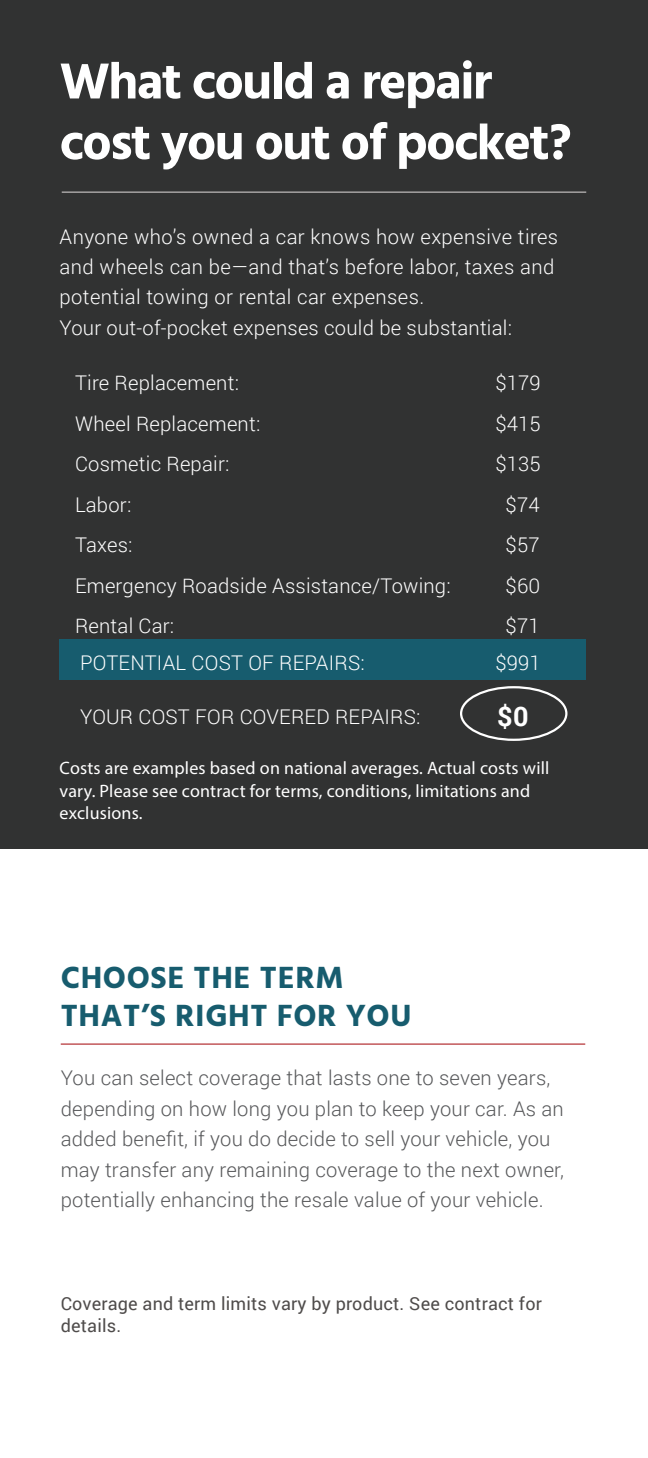
<style>
.page{position:relative;width:648px;height:1458px;background:#fff}
.page>*{position:absolute;margin:0;border:0;box-sizing:border-box;transform-origin:0 0}
.Heading{font:700 51.75px/60.8px "Hind";letter-spacing:-.03em;color:#fff}
.Headline_Subehad{font:700 31.5px/37.8px "Hind";letter-spacing:.02em;color:#175c6e}
.t1{font:700 27px "Roboto";color:#fff}
.t2{font:300 20.25px/30.4px "Roboto";letter-spacing:.01em;color:#fff}
.t3{font:300 20.25px/30.4px "Roboto";letter-spacing:.01em;color:#57585a}
.Legal{font:18px/22.5px "Myriad Pro";letter-spacing:.01em;color:#fff}
.Legal-2{font:18px/21.6px "Roboto";letter-spacing:.01em;color:#4f4c4b}
</style>
<div class="page">
<div style="left:0;top:0;width:648px;height:849px;background:#313232"></div>
<div style="left:60px;top:639px;width:526px;height:41px;background:#175c6e"></div>
<div style="left:460px;top:686px;width:107px;height:55px;border:2px solid #fff;border-radius:50%"></div>
<hr style="left:61px;top:1044px;width:524px;height:1px;background:#ad1f22">
<hr style="left:62px;top:192px;width:524px;height:1px;background:#ccc8c8">
<p class="Heading" style="left:60px;top:50px;width:514px">What could a repair cost you out of pocket?</p>
<p class="t2" style="left:60px;top:221px;width:500px">Anyone who’s owned a car knows how expensive tires and wheels can be—and that’s before labor, taxes and potential towing or rental car expenses.<br>Your out-of-pocket expenses could be substantial:</p>
<p class="t2" style="left:75px;top:367px;width:165px">Tire Replacement:</p>
<p class="t2" style="left:495px;top:367px;width:47px">$179</p>
<p class="t2" style="left:75px;top:408px;width:187px">Wheel Replacement:</p>
<p class="t2" style="left:495px;top:408px;width:47px">$415</p>
<p class="t2" style="left:75px;top:448px;width:156px">Cosmetic Repair:</p>
<p class="t2" style="left:495px;top:448px;width:47px">$135</p>
<p class="t2" style="left:75px;top:489px;width:58px">Labor:</p>
<p class="t2" style="left:506px;top:489px;width:36px">$74</p>
<p class="t2" style="left:75px;top:529px;width:59px">Taxes:</p>
<p class="t2" style="left:506px;top:529px;width:36px">$57</p>
<p class="t2" style="left:75px;top:570px;width:377px">Emergency Roadside Assistance/Towing:</p>
<p class="t2" style="left:506px;top:570px;width:36px">$60</p>
<p class="t2" style="left:75px;top:610px;width:101px">Rental Car:</p>
<p class="t2" style="left:506px;top:610px;width:36px">$71</p>
<p class="t2" style="left:80px;top:647px;width:286px">POTENTIAL COST OF REPAIRS:</p>
<p class="t2" style="left:495px;top:647px;width:47px">$991</p>
<p class="t2" style="left:80px;top:701px;width:342px">YOUR COST FOR COVERED REPAIRS:</p>
<p class="t1" style="left:497px;top:698px;width:33px">$0</p>
<p class="Legal" style="left:60px;top:756px;width:491px">Costs are examples based on national averages. Actual costs will vary. Please see contract for terms, conditions, limitations and exclusions.</p>
<p class="Headline_Subehad" style="left:61px;top:959px;width:352px">CHOOSE THE TERM<br>THAT’S RIGHT FOR YOU</p>
<p class="t3" style="left:61px;top:1062px;width:505px">You can select coverage that lasts one to seven years, depending on how long you plan to keep your car. As an added benefit, if you do decide to sell your vehicle, you may transfer any remaining coverage to the next owner, potentially enhancing the resale value of your vehicle.</p>
<p class="Legal-2" style="left:61px;top:1292px;width:483px">Coverage and term limits vary by product. See contract for details.</p>
</div>
